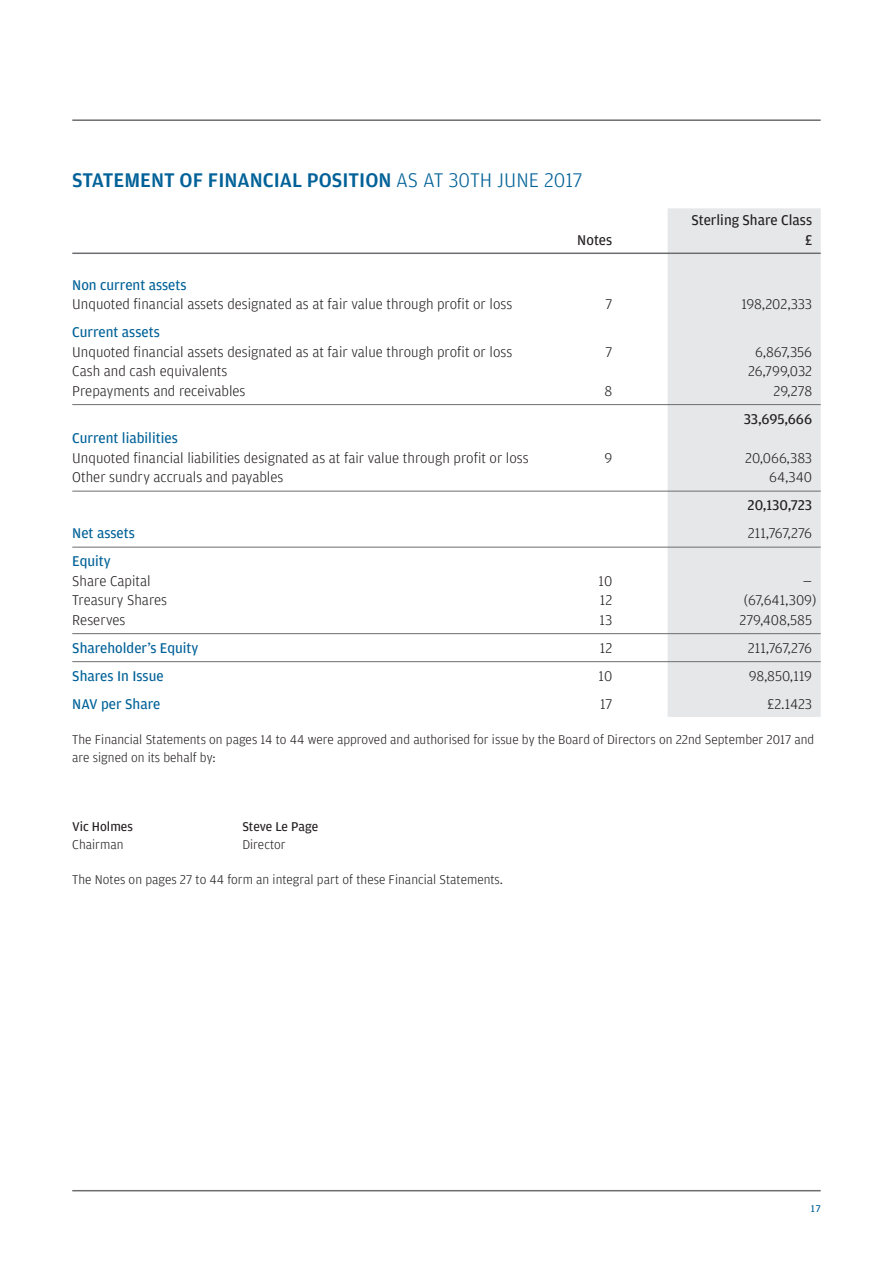
<style>
.page{position:relative;width:893px;height:1263px;background:#fff}
.page>*{position:absolute;margin:0;border:0;box-sizing:border-box;transform-origin:0 0}
.t1{font:500 21px "Amplitude";color:#006198}
.t2{font:300 15px "Amplitude";color:#231f20}
.t3{font:15px "Amplitude";color:#006198}
.t4{font:15px "Amplitude";color:#231f20}
.t5{font:300 13.5px/18px "Amplitude";color:#231f20}
.t6{font:13.5px "Amplitude";color:#231f20}
.t7{font:10.5px "Amplitude";color:#006198}
.s1{font-weight:300}
</style>
<div class="page">
<hr style="left:72px;top:1190px;width:749px;height:1px;background:#6c6d70">
<hr style="left:72px;top:119px;width:749px;height:2px;background:#6c6d70">
<div style="left:668px;top:208px;width:153px;height:509px;background:#e6e7e9"></div>
<hr style="left:72px;top:253px;width:749px;height:1px;background:#6c6d70">
<hr style="left:72px;top:404px;width:749px;height:1px;background:#6c6d70">
<hr style="left:72px;top:491px;width:749px;height:1px;background:#6c6d70">
<hr style="left:72px;top:547px;width:749px;height:1px;background:#6c6d70">
<hr style="left:72px;top:633px;width:749px;height:1px;background:#6c6d70">
<hr style="left:72px;top:661px;width:749px;height:1px;background:#6c6d70">
<h1 class="t1" style="left:72px;top:167px;width:512px">STATEMENT OF FINANCIAL POSITION <span class="s1">AS AT 30TH JUNE 2017</span></h1>
<p class="t4" style="left:691px;top:211px;width:122px">Sterling Share Class</p>
<p class="t4" style="left:577px;top:231px;width:37px">Notes</p>
<p class="t4" style="left:805px;top:231px;width:9px">£</p>
<p class="t3" style="left:72px;top:276px;width:116px">Non current assets</p>
<p class="t2" style="left:72px;top:295px;width:441px">Unquoted financial assets designated as at fair value through profit or loss</p>
<p class="t2" style="left:605px;top:295px;width:8px">7</p>
<p class="t2" style="left:741px;top:295px;width:72px">198,202,333</p>
<p class="t3" style="left:72px;top:323px;width:89px">Current assets</p>
<p class="t2" style="left:72px;top:343px;width:441px">Unquoted financial assets designated as at fair value through profit or loss</p>
<p class="t2" style="left:605px;top:343px;width:8px">7</p>
<p class="t2" style="left:755px;top:343px;width:58px">6,867,356</p>
<p class="t2" style="left:72px;top:362px;width:157px">Cash and cash equivalents</p>
<p class="t2" style="left:748px;top:362px;width:66px">26,799,032</p>
<p class="t2" style="left:72px;top:382px;width:175px">Prepayments and receivables</p>
<p class="t2" style="left:604px;top:382px;width:9px">8</p>
<p class="t2" style="left:773px;top:382px;width:40px">29,278</p>
<p class="t4" style="left:744px;top:410px;width:70px">33,695,666</p>
<p class="t3" style="left:72px;top:429px;width:107px">Current liabilities</p>
<p class="t2" style="left:72px;top:449px;width:458px">Unquoted financial liabilities designated as at fair value through profit or loss</p>
<p class="t2" style="left:604px;top:449px;width:9px">9</p>
<p class="t2" style="left:745px;top:449px;width:69px">20,066,383</p>
<p class="t2" style="left:72px;top:468px;width:213px">Other sundry accruals and payables</p>
<p class="t2" style="left:769px;top:468px;width:44px">64,340</p>
<p class="t4" style="left:747px;top:496px;width:66px">20,130,723</p>
<p class="t3" style="left:72px;top:524px;width:64px">Net assets</p>
<p class="t2" style="left:748px;top:524px;width:66px">211,767,276</p>
<p class="t3" style="left:72px;top:552px;width:40px">Equity</p>
<p class="t2" style="left:72px;top:572px;width:80px">Share Capital</p>
<p class="t2" style="left:598px;top:572px;width:15px">10</p>
<p class="t2" style="left:803px;top:572px;width:11px">—</p>
<p class="t2" style="left:72px;top:591px;width:96px">Treasury Shares</p>
<p class="t2" style="left:600px;top:591px;width:14px">12</p>
<p class="t2" style="left:744px;top:591px;width:74px">(67,641,309)</p>
<p class="t2" style="left:72px;top:611px;width:55px">Reserves</p>
<p class="t2" style="left:599px;top:611px;width:14px">13</p>
<p class="t2" style="left:739px;top:611px;width:74px">279,408,585</p>
<p class="t3" style="left:72px;top:639px;width:128px">Shareholder’s Equity</p>
<p class="t2" style="left:600px;top:639px;width:14px">12</p>
<p class="t2" style="left:748px;top:639px;width:66px">211,767,276</p>
<p class="t3" style="left:72px;top:667px;width:93px">Shares In Issue</p>
<p class="t2" style="left:598px;top:667px;width:15px">10</p>
<p class="t2" style="left:749px;top:667px;width:65px">98,850,119</p>
<p class="t3" style="left:72px;top:695px;width:90px">NAV per Share</p>
<p class="t2" style="left:600px;top:695px;width:14px">17</p>
<p class="t2" style="left:768px;top:695px;width:46px">£2.1423</p>
<p class="t5" style="left:72px;top:730px;width:744px">The Financial Statements on pages 14 to 44 were approved and authorised for issue by the Board of Directors on 22nd September 2017 and are signed on its behalf by:</p>
<p class="t6" style="left:72px;top:818px;width:62px">Vic Holmes</p>
<p class="t6" style="left:242px;top:818px;width:77px">Steve Le Page</p>
<p class="t5" style="left:72px;top:835px;width:53px">Chairman</p>
<p class="t5" style="left:242px;top:835px;width:45px">Director</p>
<p class="t5" style="left:72px;top:870px;width:432px">The Notes on pages 27 to 44 form an integral part of these Financial Statements.</p>
<p class="t7" style="left:811px;top:1202px;width:12px">17</p>
</div>
